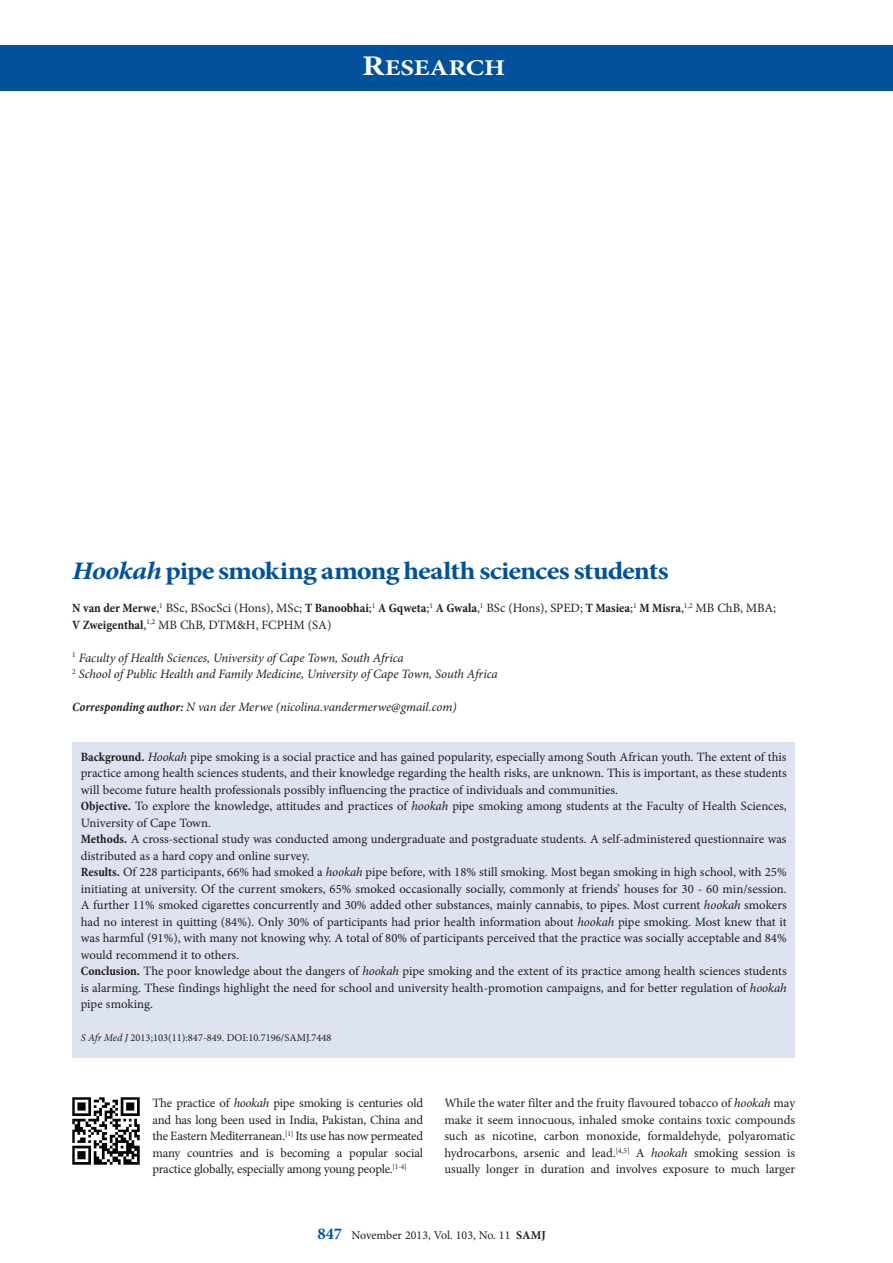
<style>
.page{position:relative;width:893px;height:1263px;background:#fff}
.page>*{position:absolute;margin:0;border:0;box-sizing:border-box;transform-origin:0 0}
.A_HEAD{font:700 condensed 25.5px "Minion Pro";letter-spacing:-.035em;color:#01529a;scale:1.2 1}
.t1{font:700 22.5px "Minion Pro";color:#fff;scale:1.2 1}
.BODY_TEXT_1ST_PARAGR{font:12.75px/16.5px "Minion Pro";letter-spacing:-.005em;color:#231f20;text-align:justify}
.BODY_TEXT_INDENT{font:12.75px/16.5px "Minion Pro";letter-spacing:-.005em;color:#231f20;text-align:justify}
.AUTHORS_NAME_UNDER_A{font:12.75px/16.5px "Minion Pro";color:#231f20}
.AUTHORS_DETAILS{font:italic 12.75px "Minion Pro";letter-spacing:-.01em;color:#231f20}
.CORRESPONDING_AUTHOR{font:italic 12.75px "Minion Pro";letter-spacing:-.005em;color:#231f20}
.t2{font:12px "Minion Pro";color:#231f20}
.S_AFR_MED{font:10.5px "Minion Pro";color:#231f20}
.s1{font-size:28.5px}
.s2{font-style:italic}
.s3{font-weight:700;font-stretch:condensed}
.s4{font-weight:700;font-size:16.5px;color:#01529a}
.s5{font-weight:700}
</style>
<div class="page">
<div style="left:0;top:45px;width:893px;height:45px;background:#01529a"></div>
<div style="left:72px;top:743px;width:723px;height:315px;background:#dde3f0"></div>
<img style="left:72px;top:1097px;width:67px;height:67px">
<h2 class="t1" style="left:362px;top:52px;width:121px"><span class="s1">R</span>ESEARCH</h2>
<h1 class="A_HEAD" style="left:72px;top:553px;width:499px"><span class="s2">Hookah</span> pipe smoking among health sciences students</h1>
<p class="AUTHORS_NAME_UNDER_A" style="left:72px;top:600px;width:705px"><span class="s3">N van der Merwe</span>,<sup>1</sup> BSc, BSocSci (Hons), MSc; <span class="s3">T Banoobhai</span>;<sup>1</sup> <span class="s3">A Gqweta</span>;<sup>1</sup> <span class="s3">A Gwala</span>,<sup>1</sup> BSc (Hons), SPED; <span class="s3">T Masiea</span>;<sup>1</sup> <span class="s3">M Misra</span>,<sup>1,2</sup> MB ChB, MBA;<br><span class="s3">V Zweigenthal</span>,<sup>1,2</sup> MB ChB, DTM&amp;H, FCPHM (SA)</p>
<p class="AUTHORS_DETAILS" style="left:72px;top:649px;width:333px"><sup>1</sup> Faculty of Health Sciences, University of Cape Town, South Africa</p>
<p class="AUTHORS_DETAILS" style="left:72px;top:665px;width:427px"><sup>2</sup> School of Public Health and Family Medicine, University of Cape Town, South Africa</p>
<p class="CORRESPONDING_AUTHOR" style="left:72px;top:698px;width:386px"><span class="s3">Corresponding author:</span> N van der Merwe (nicolina.vandermerwe@gmail.com)</p>
<p class="BODY_TEXT_1ST_PARAGR" style="left:81px;top:748px;width:707px"><span class="s3">Background.</span> <span class="s2">Hookah</span> pipe smoking is a social practice and has gained popularity, especially among South African youth. The extent of this practice among health sciences students, and their knowledge regarding the health risks, are unknown. This is important, as these students will become future health professionals possibly influencing the practice of individuals and communities.</p>
<p class="BODY_TEXT_1ST_PARAGR" style="left:81px;top:798px;width:707px"><span class="s3">Objective.</span> To explore the knowledge, attitudes and practices of <span class="s2">hookah</span> pipe smoking among students at the Faculty of Health Sciences,<br>University of Cape Town.</p>
<p class="BODY_TEXT_1ST_PARAGR" style="left:81px;top:831px;width:707px"><span class="s3">Methods.</span> A cross-sectional study was conducted among undergraduate and postgraduate students. A self-administered questionnaire was distributed as a hard copy and online survey.</p>
<p class="BODY_TEXT_1ST_PARAGR" style="left:81px;top:864px;width:707px"><span class="s3">Results.</span> Of 228 participants, 66% had smoked a <span class="s2">hookah</span> pipe before, with 18% still smoking. Most began smoking in high school, with 25% initiating at university. Of the current smokers, 65% smoked occasionally socially, commonly at friends’ houses for 30 - 60 min/session.<br>A further 11% smoked cigarettes concurrently and 30% added other substances, mainly cannabis, to pipes. Most current <span class="s2">hookah</span> smokers had no interest in quitting (84%). Only 30% of participants had prior health information about <span class="s2">hookah</span> pipe smoking. Most knew that it was harmful (91%), with many not knowing why. A total of 80% of participants perceived that the practice was socially acceptable and 84% would recommend it to others.</p>
<p class="BODY_TEXT_1ST_PARAGR" style="left:81px;top:963px;width:707px"><span class="s3">Conclusion.</span> The poor knowledge about the dangers of <span class="s2">hookah</span> pipe smoking and the extent of its practice among health sciences students is alarming. These findings highlight the need for school and university health-promotion campaigns, and for better regulation of <span class="s2">hookah </span>pipe smoking.</p>
<p class="S_AFR_MED" style="left:81px;top:1031px;width:252px"><span class="s2">S Afr Med J</span> 2013;103(11):847-849. DOI:10.7196/SAMJ.7448</p>
<p class="BODY_TEXT_1ST_PARAGR" style="left:153px;top:1095px;width:272px">The practice of <span class="s2">hookah</span> pipe smoking is centuries old and has long been used in India, Pakistan, China and the Eastern Mediterranean.<sup>[1]</sup> Its use has now permeated many countries and is becoming a popular social practice globally, especially among young people.<sup>[1-4]</sup></p>
<p class="BODY_TEXT_INDENT" style="left:444px;top:1095px;width:352px">While the water filter and the fruity flavoured tobacco of <span class="s2">hookah</span> may make it seem innocuous, inhaled smoke contains toxic compounds such as nicotine, carbon monoxide, formaldehyde, polyaromatic hydrocarbons, arsenic and lead.<sup>[4,5]</sup> A <span class="s2">hookah</span> smoking session is usually longer in duration and involves exposure to much larger</p>
<p class="t2" style="left:317px;top:1227px;width:230px"><span class="s4">847</span> November 2013, Vol. 103, No. 11 <span class="s5">SAMJ</span></p>
</div>
